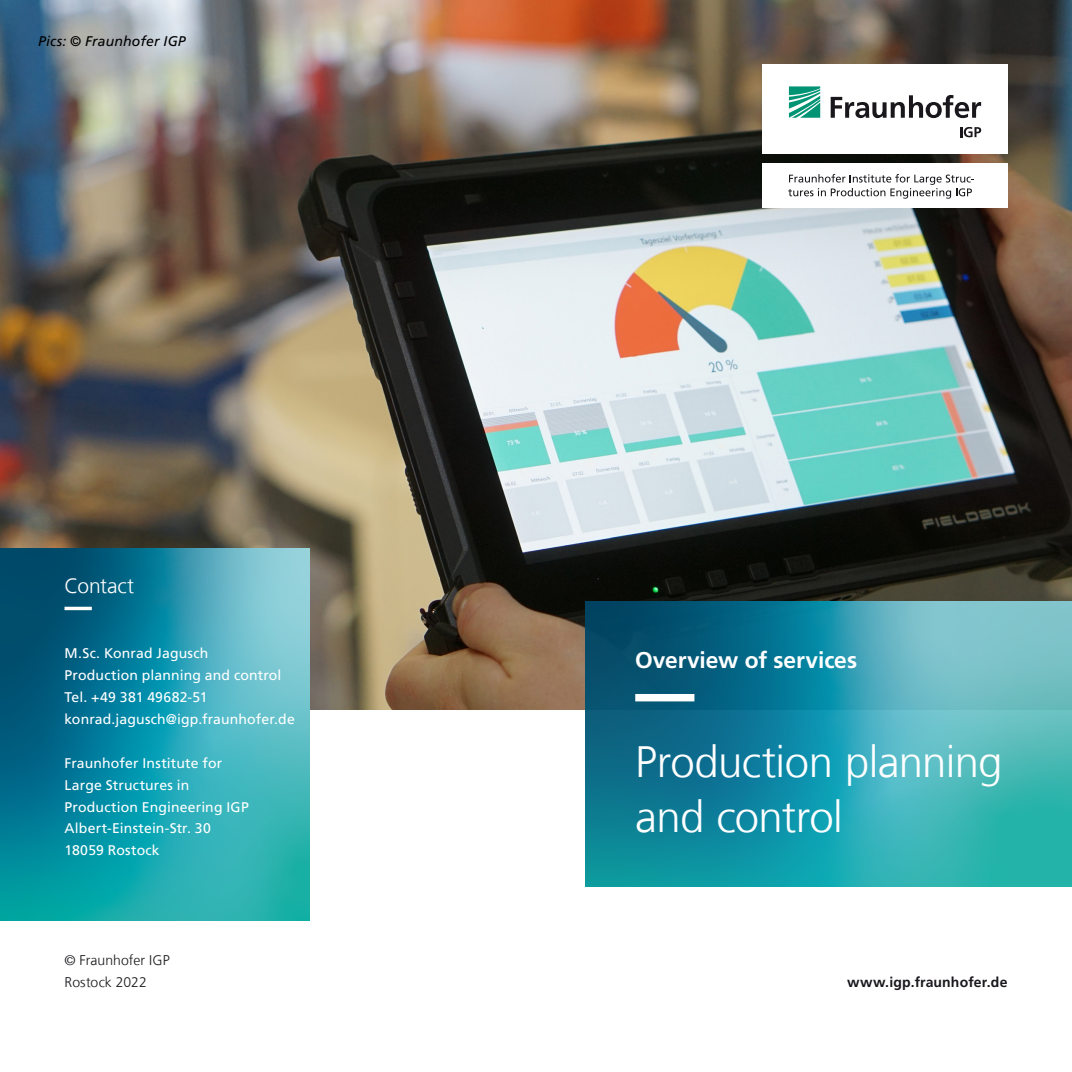
<style>
.page{position:relative;width:1072px;height:1072px;background:#fff}
.page>*{position:absolute;margin:0;border:0;box-sizing:border-box;transform-origin:0 0}
.Ueberschrift_26_31_2{font:300 43.75px/54.6px "Frutiger LT Com";letter-spacing:-.015em;color:#fff}
.Sub_Ueberschrift_13{font:700 22.75px "Frutiger LT Com";letter-spacing:-.005em;color:#fff}
.Infokasten_gross_Ueb{font:300 21px "Frutiger LT Com";letter-spacing:-.01em;color:#fff}
.Infokasten_klein_Fli{font:14px/21.9px "Frutiger LT Com";letter-spacing:.01em;color:#fff}
.Infokasten_klein_Fli-2{font:300 14px/21.9px "Frutiger LT Com";letter-spacing:.005em;color:#1a171c}
.URL_Claim_8_12_5_sch{font:700 14px "Frutiger LT Com";letter-spacing:.01em;color:#1a171c}
.Bildtext_Marginal_8{font:italic 14px "Frutiger LT Com";letter-spacing:.015em;color:#000}
</style>
<div class="page">
<img style="left:0;top:0;width:1071px;height:709px">
<svg style="left:585px;top:601px;width:486px;height:285px;background:#2b96a6"></svg>
<svg style="left:0;top:549px;width:310px;height:372px;background:#2395a7"></svg>
<div style="left:762px;top:64px;width:245px;height:90px;background:#fff"></div>
<div style="left:762px;top:163px;width:245px;height:45px;background:#fff"></div>
<svg style="left:788px;top:174px;width:186px;height:25px"></svg>
<svg style="left:789px;top:86px;width:31px;height:32px"></svg>
<svg style="left:830px;top:95px;width:151px;height:23px"></svg>
<svg style="left:960px;top:127px;width:21px;height:10px"></svg>
<svg style="left:635px;top:694px;width:372px;height:7px"></svg>
<svg style="left:64px;top:606px;width:231px;height:4px"></svg>
<p class="Bildtext_Marginal_8" style="left:38px;top:32px;width:149px">Pics: © Fraunhofer IGP</p>
<p class="Infokasten_gross_Ueb" style="left:64px;top:573px;width:71px">Contact</p>
<p class="Infokasten_klein_Fli" style="left:64px;top:642px;width:145px">M.Sc. Konrad Jagusch</p>
<p class="Infokasten_klein_Fli" style="left:64px;top:664px;width:218px">Production planning and control</p>
<p class="Infokasten_klein_Fli" style="left:64px;top:686px;width:144px">Tel. +49 381 49682-51</p>
<p class="Infokasten_klein_Fli" style="left:64px;top:708px;width:232px">konrad.jagusch@igp.fraunhofer.de</p>
<p class="Infokasten_klein_Fli" style="left:64px;top:752px;width:186px">Fraunhofer Institute for<br>Large Structures in<br>Production Engineering IGP</p>
<p class="Infokasten_klein_Fli" style="left:64px;top:817px;width:148px">Albert-Einstein-Str. 30</p>
<p class="Infokasten_klein_Fli" style="left:64px;top:839px;width:97px">18059 Rostock</p>
<p class="Infokasten_klein_Fli-2" style="left:64px;top:949px;width:107px">© Fraunhofer IGP<br>Rostock 2022</p>
<p class="Sub_Ueberschrift_13" style="left:635px;top:646px;width:223px">Overview of services</p>
<p class="Ueberschrift_26_31_2" style="left:635px;top:735px;width:369px">Production planning and control</p>
<p class="URL_Claim_8_12_5_sch" style="left:847px;top:973px;width:162px">www.igp.fraunhofer.de</p>
</div>
